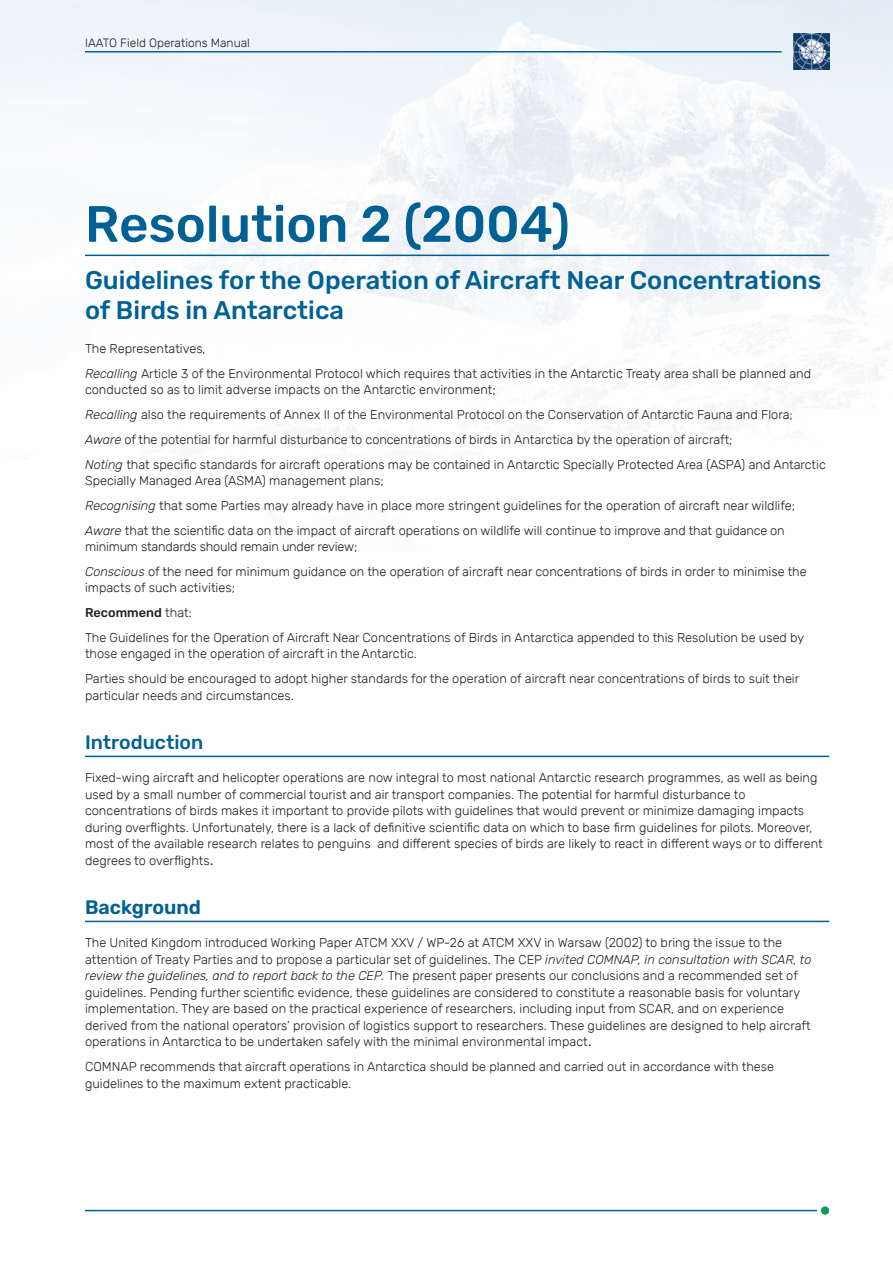
<style>
.page{position:relative;width:893px;height:1263px;background:#fff}
.page>*{position:absolute;margin:0;border:0;box-sizing:border-box;transform-origin:0 0}
.t1{font:500 51px "Rubik";color:#016194}
.t2{font:500 25.5px/30px "Rubik";color:#016194}
.t3{font:500 19.5px "Rubik";color:#016194}
.t4{font:600 19.5px "Rubik";color:#016194}
.t5{font:300 12.75px/16.5px "Rubik";color:#231f20}
.t6{font:300 12px "Rubik";color:#231f20}
.s1{font-style:italic}
.s2{font-weight:500}
.s3{font-size:16.5px}
</style>
<div class="page">
<hr style="left:85px;top:1210px;width:732px;height:1px;background:#016194">
<div style="left:821px;top:1206px;width:8px;height:9px;background:#099d52;border-radius:50%"></div>
<img style="left:0;top:0;width:893px;height:445px">
<hr style="left:85px;top:51px;width:697px;height:2px;background:#016194">
<hr style="left:85px;top:255px;width:744px;height:1px;background:#016194">
<hr style="left:85px;top:756px;width:744px;height:1px;background:#016194">
<hr style="left:85px;top:921px;width:744px;height:1px;background:#016194">
<p class="t6" style="left:85px;top:37px;width:166px">IAATO Field Operations Manual</p>
<h1 class="t1" style="left:85px;top:195px;width:486px">Resolution 2 (2004)</h1>
<h2 class="t2" style="left:85px;top:266px;width:738px">Guidelines for the Operation of Aircraft Near Concentrations of Birds in Antarctica</h2>
<p class="t5" style="left:85px;top:337px;width:727px;line-height:24.8px">The Representatives,<br><span class="s1">Recalling</span> Article 3 of the Environmental Protocol which requires that activities in the Antarctic Treaty area shall be planned and</p>
<p class="t5" style="left:85px;top:378px;width:742px;line-height:24.8px">conducted so as to limit adverse impacts on the Antarctic environment;<br><span class="s1">Recalling</span> also the requirements of Annex II of the Environmental Protocol on the Conservation of Antarctic Fauna and Flora; <span class="s1">Aware</span> of the potential for harmful disturbance to concentrations of birds in Antarctica by the operation of aircraft;<br><span class="s1">Noting</span> that specific standards for aircraft operations may be contained in Antarctic Specially Protected Area (ASPA) and Antarctic</p>
<p class="t5" style="left:85px;top:469px;width:711px;line-height:24.8px">Specially Managed Area (ASMA) management plans;<br><span class="s1">Recognising</span> that some Parties may already have in place more stringent guidelines for the operation of aircraft near wildlife;<br><span class="s1">Aware</span> that the scientific data on the impact of aircraft operations on wildlife will continue to improve and that guidance on</p>
<p class="t5" style="left:85px;top:535px;width:723px;line-height:24.8px">minimum standards should remain under review;<br><span class="s1">Conscious</span> of the need for minimum guidance on the operation of aircraft near concentrations of birds in order to minimise the</p>
<p class="t5" style="left:85px;top:576px;width:721px;line-height:24.8px">impacts of such activities;<br><span class="s2">Recommend</span> that:<br>The Guidelines for the Operation of Aircraft Near Concentrations of Birds in Antarctica appended to this Resolution be used by</p>
<p class="t5" style="left:85px;top:642px;width:716px;line-height:24.8px">those engaged in the operation of aircraft in the Antarctic.<br>Parties should be encouraged to adopt higher standards for the operation of aircraft near concentrations of birds to suit their</p>
<p class="t5" style="left:85px;top:687px;width:210px">particular needs and circumstances.</p>
<h3 class="t3" style="left:85px;top:731px;width:120px">Introduction</h3>
<p class="t5" style="left:85px;top:770px;width:739px">Fixed-wing aircraft and helicopter operations are now integral to most national Antarctic research programmes, as well as being used by a small number of commercial tourist and air transport companies. The potential for harmful disturbance to concentrations of birds makes it important to provide pilots with guidelines that would prevent or minimize damaging impacts during overflights. Unfortunately, there is a lack of definitive scientific data on which to base firm guidelines for pilots. Moreover, most of the available research relates to penguins and different species of birds are likely to react in different ways or to different degrees to overflights<span class="s3">.</span></p>
<h3 class="t4" style="left:85px;top:897px;width:117px">Background</h3>
<p class="t5" style="left:85px;top:935px;width:728px">The United Kingdom introduced Working Paper ATCM XXV / WP-26 at ATCM XXV in Warsaw (2002) to bring the issue to the attention of Treaty Parties and to propose a particular set of guidelines. The CEP <span class="s1">invited COMNAP, in consultation with SCAR, to review the guidelines, and to report back to the CEP.</span> The present paper presents our conclusions and a recommended set of guidelines. Pending further scientific evidence, these guidelines are considered to constitute a reasonable basis for voluntary implementation. They are based on the practical experience of researchers, including input from SCAR, and on experience derived from the national operators’ provision of logistics support to researchers. These guidelines are designed to help aircraft operations in Antarctica to be undertaken safely with the minimal environmental impact<span class="s3">.</span></p>
<p class="t5" style="left:85px;top:1059px;width:690px">COMNAP recommends that aircraft operations in Antarctica should be planned and carried out in accordance with these guidelines to the maximum extent practicable.</p>
</div>
